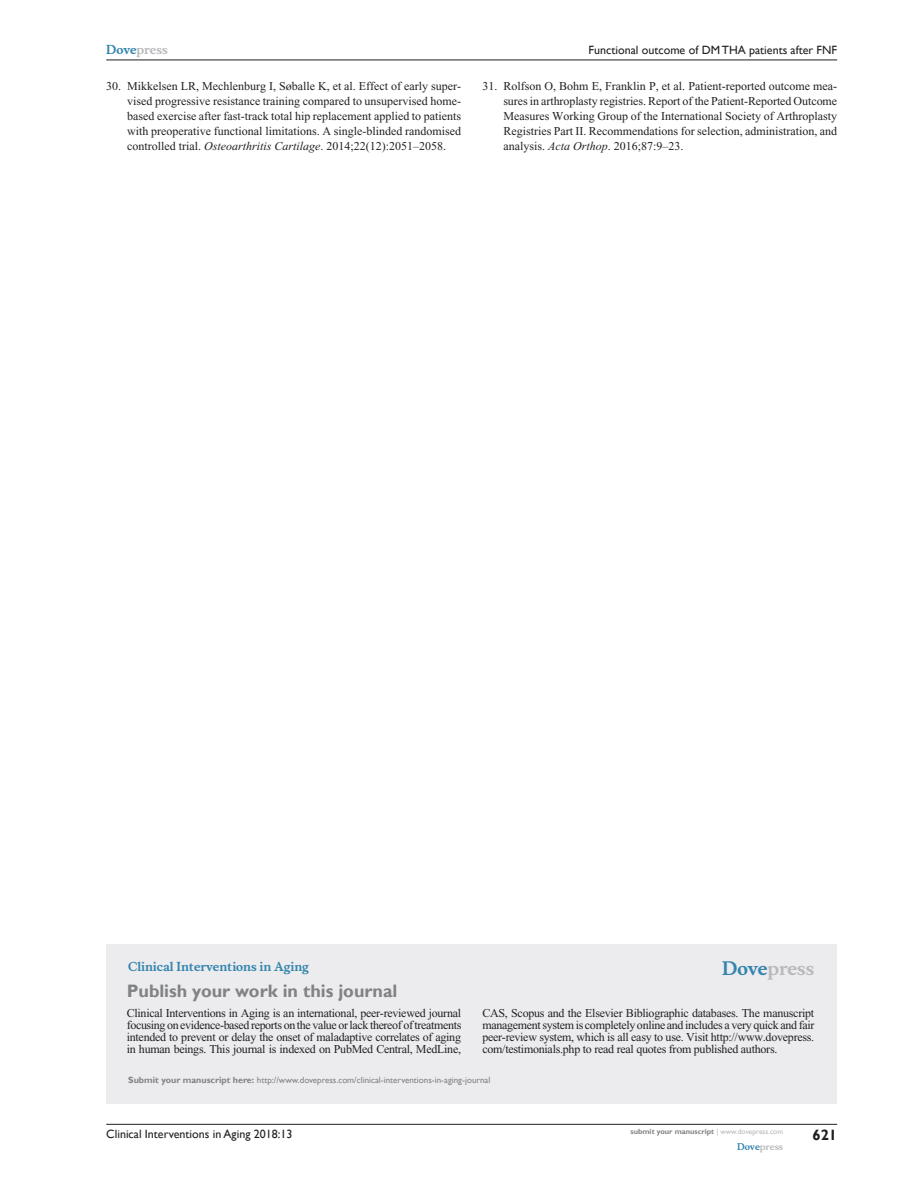
<style>
.page{position:relative;width:918px;height:1188px;background:#fff}
.page>*{position:absolute;margin:0;border:0;box-sizing:border-box;transform-origin:0 0}
.PromBx-H1{font:700 18px "Gill Sans";color:#808285}
.PromBx-Brand{font:700 18px "Musee";color:#b8b9bc}
.t1{font:700 15px "Gill Sans";color:#231f20}
.RefNL2{font:12px/15px "Times New Roman";color:#231f20;text-align:justify}
.PromBx-Tx{font:12px/12px "Times New Roman";letter-spacing:-.02em;color:#231f20;text-align:justify}
.t2{font:12px "Gill Sans";color:#231f20}
.PromBx-JrnlName{font:700 12px "Musee";color:#3485ae}
.t3{font:700 12px "Musee";color:#b8b9bc}
.PromBx-SubmitMssWebA{font:9px "Gill Sans";color:#808285}
.t4{font:700 9px "Musee";color:#b8b9bc}
.t5{font:700 7.5px "Gill Sans";color:#808285}
.s1{color:#3485ae}
.s2{font-style:italic}
.s3{font-weight:700}
.s4{font-weight:400;color:#b8b9bc}
</style>
<div class="page">
<div style="left:106px;top:944px;width:731px;height:159px;background:#ececee"></div>
<hr style="left:106px;top:1124px;width:731px;height:1px;background:#231f20">
<hr style="left:106px;top:60px;width:731px;height:1px;background:#231f20">
<p class="t3" style="left:106px;top:43px;width:63px"><span class="s1">Dove</span>press</p>
<p class="t2" style="left:589px;top:43px;width:250px">Functional outcome of DM THA patients after FNF</p>
<p class="RefNL2" style="left:127px;top:79px;width:335px;text-indent:-21px">30. Mikkelsen LR, Mechlenburg I, Søballe K, et al. Effect of early super&shy;vised progressive resistance training compared to unsupervised home&shy;based exercise after fast-track total hip replacement applied to patients with preoperative functional limitations. A single-blinded randomised controlled trial. <span class="s2">Osteoarthritis Cartilage</span>. 2014;22(12):2051–2058.</p>
<p class="RefNL2" style="left:503px;top:79px;width:335px;text-indent:-21px">31. Rolfson O, Bohm E, Franklin P, et al. Patient-reported outcome mea&shy;sures in arthroplasty registries. Report of the Patient-Reported Outcome Measures Working Group of the International Society of Arthroplasty Registries Part II. Recommendations for selection, administration, and analysis. <span class="s2">Acta Orthop</span>. 2016;87:9–23.</p>
<p class="PromBx-JrnlName" style="left:128px;top:959px;width:182px">Clinical Interventions in Aging</p>
<p class="PromBx-H1" style="left:127px;top:980px;width:272px">Publish your work in this journal</p>
<p class="PromBx-Brand" style="left:722px;top:958px;width:94px"><span class="s1">Dove</span>press</p>
<p class="PromBx-Tx" style="left:127px;top:1007px;width:336px">Clinical Interventions in Aging is an international, peer-reviewed journal focusing on evidence-based reports on the value or lack thereof of treatments intended to prevent or delay the onset of maladaptive correlates of aging in human beings. This journal is indexed on PubMed Central, MedLine,</p>
<p class="PromBx-Tx" style="left:482px;top:1007px;width:333px">CAS, Scopus and the Elsevier Bibliographic databases. The manuscript management system is completely online and includes a very quick and fair peer-review system, which is all easy to use. Visit http://www.dovepress. com/testimonials.php to read real quotes from published authors.</p>
<p class="PromBx-SubmitMssWebA" style="left:128px;top:1075px;width:364px"><span class="s3">Submit your manuscript here:</span> http://www.dovepress.com/clinical-interventions-in-aging-journal</p>
<p class="t2" style="left:106px;top:1127px;width:188px">Clinical Interventions in Aging 2018:13</p>
<p class="t5" style="left:631px;top:1127px;width:154px">submit your manuscript <span class="s4">| www.dovepress.com</span></p>
<p class="t4" style="left:737px;top:1141px;width:48px"><span class="s1">Dove</span>press</p>
<p class="t1" style="left:812px;top:1126px;width:26px">621</p>
</div>
